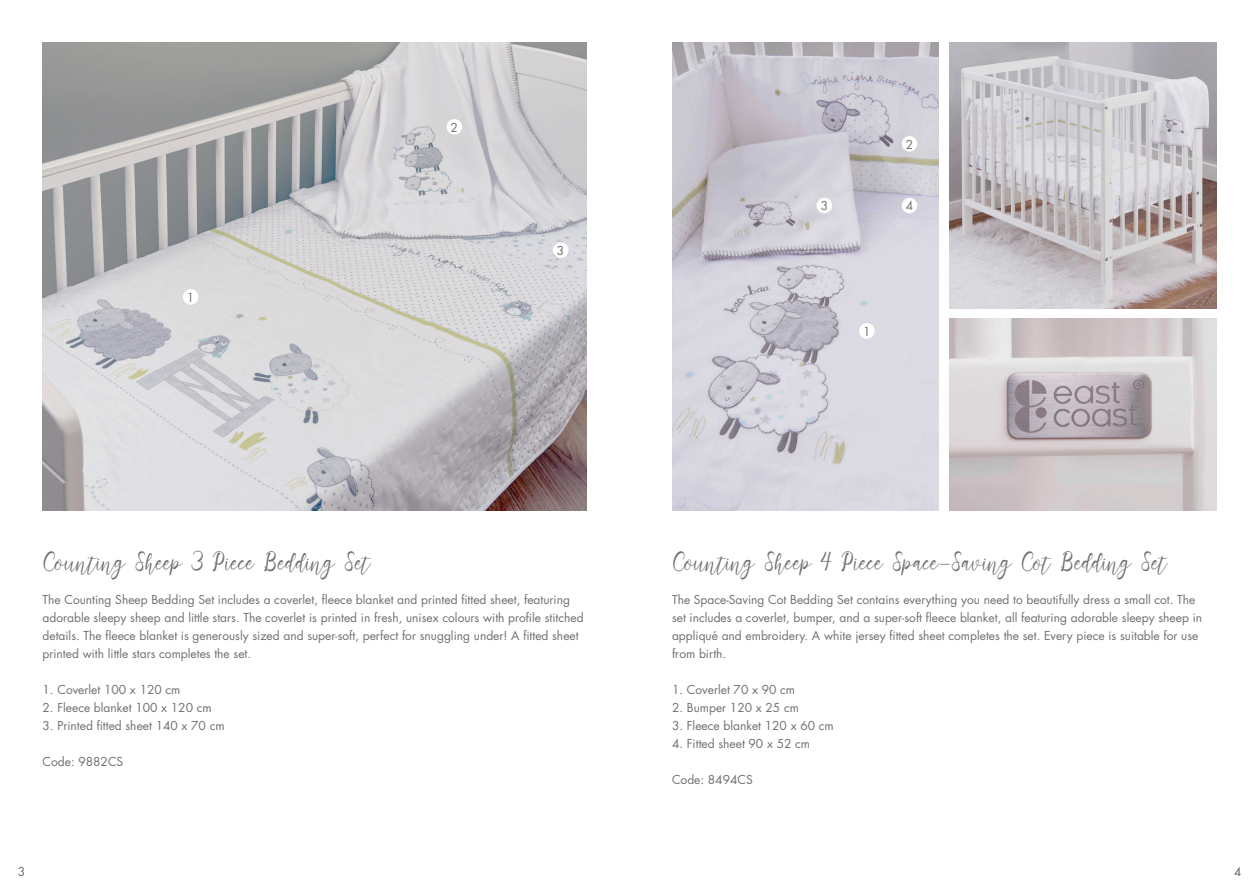
<style>
.page{position:relative;width:1259px;height:893px;background:#fff}
.page>*{position:absolute;margin:0;border:0;box-sizing:border-box;transform-origin:0 0}
.t1{font:24px "Adiescode";color:#70706f}
.t2{font:12px/18px "Futura";color:#70706f}
.t3{font:12px "Futura";color:#70706f}
</style>
<div class="page">
<img style="left:43px;top:43px;width:544px;height:467px">
<div style="left:183px;top:289px;width:15px;height:16px;background:#fff;border-radius:50%"></div>
<div style="left:446px;top:119px;width:16px;height:16px;background:#fff;border-radius:50%"></div>
<div style="left:553px;top:242px;width:15px;height:16px;background:#fff;border-radius:50%"></div>
<img style="left:672px;top:43px;width:267px;height:467px">
<img style="left:949px;top:43px;width:267px;height:266px">
<img style="left:949px;top:319px;width:267px;height:191px">
<div style="left:859px;top:323px;width:15px;height:16px;background:#fff;border-radius:50%"></div>
<div style="left:901px;top:136px;width:16px;height:16px;background:#fff;border-radius:50%"></div>
<div style="left:816px;top:198px;width:16px;height:15px;background:#fff;border-radius:50%"></div>
<div style="left:901px;top:198px;width:16px;height:15px;background:#fff;border-radius:50%"></div>
<p class="t2" style="left:187px;top:288px;width:9px">1</p>
<p class="t2" style="left:451px;top:118px;width:9px">2</p>
<p class="t2" style="left:557px;top:241px;width:9px">3</p>
<p class="t1" style="left:43px;top:547px;width:330px">Counting Sheep 3 Piece Bedding Set</p>
<p class="t2" style="left:43px;top:590px;width:543px">The Counting Sheep Bedding Set includes a coverlet, fleece blanket and printed fitted sheet, featuring adorable sleepy sheep and little stars. The coverlet is printed in fresh, unisex colours with profile stitched details. The fleece blanket is generously sized and super-soft, perfect for snuggling under! A fitted sheet printed with little stars completes the set.</p>
<p class="t2" style="left:43px;top:680px;width:139px">1. Coverlet 100 x 120 cm</p>
<p class="t2" style="left:43px;top:698px;width:171px">2. Fleece blanket 100 x 120 cm</p>
<p class="t2" style="left:43px;top:716px;width:184px">3. Printed fitted sheet 140 x 70 cm</p>
<p class="t2" style="left:43px;top:752px;width:82px">Code: 9882CS</p>
<p class="t2" style="left:905px;top:135px;width:9px">2</p>
<p class="t2" style="left:820px;top:197px;width:9px">3</p>
<p class="t2" style="left:905px;top:197px;width:9px">4</p>
<p class="t2" style="left:863px;top:322px;width:9px">1</p>
<p class="t1" style="left:672px;top:547px;width:497px">Counting Sheep 4 Piece Space-Saving Cot Bedding Set</p>
<p class="t2" style="left:672px;top:590px;width:531px">The Space-Saving Cot Bedding Set contains everything you need to beautifully dress a small cot. The set includes a coverlet, bumper, and a super-soft fleece blanket, all featuring adorable sleepy sheep in appliqué and embroidery. A white jersey fitted sheet completes the set. Every piece is suitable for use from birth.</p>
<p class="t2" style="left:672px;top:680px;width:125px">1. Coverlet 70 x 90 cm</p>
<p class="t2" style="left:672px;top:698px;width:128px">2. Bumper 120 x 25 cm</p>
<p class="t2" style="left:672px;top:716px;width:163px">3. Fleece blanket 120 x 60 cm</p>
<p class="t2" style="left:672px;top:734px;width:140px">4. Fitted sheet 90 x 52 cm</p>
<p class="t2" style="left:672px;top:770px;width:82px">Code: 8494CS</p>
<p class="t3" style="left:18px;top:864px;width:8px">3</p>
<p class="t3" style="left:1234px;top:864px;width:8px">4</p>
</div>
